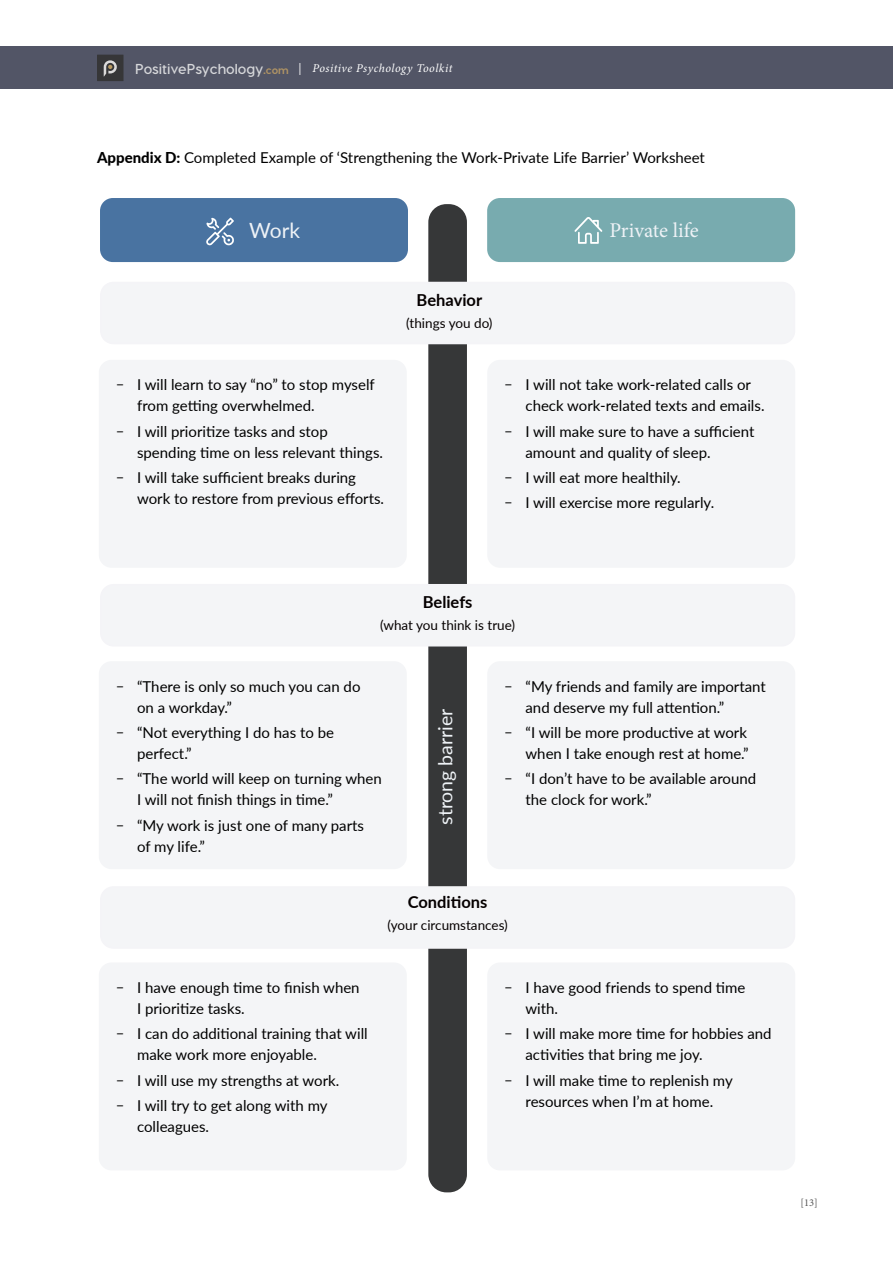
<style>
.page{position:relative;width:893px;height:1263px;background:#fff}
.page>*{position:absolute;margin:0;border:0;box-sizing:border-box;transform-origin:0 0}
.t1{font:21px "Minion Pro";letter-spacing:-.005em;color:#eef2f6}
.t2{font:21px "Lato";color:#eef2f6}
.t3{font:19.5px "Lato";color:#eef2f6}
.t4{font:700 16.5px "Lato";color:#050000}
.t5{font:15px/21px "Lato";color:#000}
.t6{font:13.5px "Lato";color:#050000}
.t7{font:italic 12px "Minion Pro";letter-spacing:.04em;color:#fff}
.t8{font:10.5px "Minion Pro";color:#555}
.s1{font-family:"Visby CF";font-weight:700;font-style:normal;font-size:14.4px;color:#d6d7da}
.s2{font-style:normal}
.s3{font-weight:800}
</style>
<div class="page">
<div style="left:0;top:46px;width:893px;height:43px;background:#525566"></div>
<div style="left:97px;top:55px;width:27px;height:26px;background:#363638"></div>
<svg style="left:104px;top:60px;width:13px;height:17px"></svg>
<div style="left:99px;top:360px;width:308px;height:208px;background:#f4f5f7;border-radius:13px"></div>
<div style="left:99px;top:661px;width:308px;height:208px;background:#f4f5f7;border-radius:13px"></div>
<div style="left:99px;top:962px;width:308px;height:208px;background:#f4f5f7;border-radius:13px"></div>
<div style="left:487px;top:360px;width:308px;height:208px;background:#f4f5f7;border-radius:13px"></div>
<div style="left:487px;top:661px;width:308px;height:208px;background:#f4f5f7;border-radius:13px"></div>
<div style="left:487px;top:962px;width:308px;height:208px;background:#f4f5f7;border-radius:13px"></div>
<div style="left:428px;top:204px;width:39px;height:988px;background:#363738;border-radius:18px"></div>
<div style="left:101px;top:282px;width:693px;height:61px;background:#f4f5f7;border-radius:13px"></div>
<div style="left:100px;top:282px;width:695px;height:62px;border:2px solid #f4f4f7;border-radius:13px"></div>
<div style="left:101px;top:585px;width:693px;height:61px;background:#f4f5f7;border-radius:13px"></div>
<div style="left:100px;top:584px;width:695px;height:62px;border:2px solid #f4f4f7;border-radius:13px"></div>
<div style="left:101px;top:887px;width:693px;height:61px;background:#f4f5f7;border-radius:13px"></div>
<div style="left:100px;top:886px;width:695px;height:63px;border:2px solid #f4f4f7;border-radius:13px"></div>
<div style="left:487px;top:198px;width:308px;height:64px;background:#78abaf;border-radius:13px"></div>
<div style="left:100px;top:198px;width:308px;height:64px;background:#4973a1;border-radius:13px"></div>
<svg style="left:574px;top:217px;width:29px;height:27px"></svg>
<svg style="left:206px;top:218px;width:28px;height:27px"></svg>
<p class="t7" style="left:135px;top:60px;width:319px"><span class="s1">PositivePsychology</span><sub>.com</sub> <span class="s2">|</span> Positive Psychology Toolkit</p>
<p class="t5" style="left:97px;top:146px;width:609px"><span class="s3">Appendix D:</span> Completed Example of ‘Strengthening the Work-Private Life Barrier’ Worksheet</p>
<h1 class="t2" style="left:249px;top:216px;width:52px">Work</h1>
<h1 class="t1" style="left:609px;top:216px;width:91px">Private life</h1>
<p class="t5" style="left:137px;top:374px;width:239px;text-indent:-21px">҄ I will learn to say “no” to stop myself from getting overwhelmed.</p>
<p class="t5" style="left:137px;top:420px;width:247px;text-indent:-21px">҄ I will prioritize tasks and stop spending time on less relevant things.</p>
<p class="t5" style="left:137px;top:466px;width:249px;text-indent:-21px">҄ I will take sufficient breaks during work to restore from previous efforts.</p>
<p class="t4" style="left:417px;top:287px;width:67px">Behavior</p>
<p class="t6" style="left:406px;top:313px;width:88px">(things you do)</p>
<p class="t5" style="left:525px;top:374px;width:241px;text-indent:-21px">҄ I will not take work-related calls or check work-related texts and emails.</p>
<p class="t5" style="left:525px;top:420px;width:230px;text-indent:-21px">҄ I will make sure to have a sufficient amount and quality of sleep.</p>
<p class="t5" style="left:504px;top:464px;width:212px;line-height:25.2px">҄ I will eat more healthily.<br>҄ I will exercise more regularly.</p>
<p class="t4" style="left:423px;top:590px;width:51px">Beliefs</p>
<p class="t6" style="left:380px;top:616px;width:137px">(what you think is true)</p>
<p class="t5" style="left:137px;top:675px;width:225px;text-indent:-21px">҄ “There is only so much you can do on a workday.”</p>
<p class="t5" style="left:137px;top:721px;width:198px;text-indent:-21px">҄ “Not everything I do has to be perfect.”</p>
<p class="t5" style="left:137px;top:768px;width:246px;text-indent:-21px">҄ “The world will keep on turning when<br>I will not finish things in time.”</p>
<p class="t5" style="left:137px;top:814px;width:229px;text-indent:-21px">҄ “My work is just one of many parts of my life.”</p>
<h2 class="t3" style="left:431px;top:825px;width:118px;rotate:-90deg">strong barrier</h2>
<p class="t5" style="left:525px;top:675px;width:242px;text-indent:-21px">҄ “My friends and family are important and deserve my full attention.”</p>
<p class="t5" style="left:504px;top:721px;width:246px;text-align:right">҄ “I will be more productive at work when I take enough rest at home.”</p>
<p class="t5" style="left:525px;top:768px;width:232px;text-indent:-21px">҄ “I don’t have to be available around the clock for work.”</p>
<p class="t5" style="left:137px;top:976px;width:224px;text-indent:-21px">҄ I have enough time to finish when<br>I prioritize tasks.</p>
<p class="t5" style="left:137px;top:1023px;width:232px;text-indent:-21px">҄ I can do additional training that will make work more enjoyable.</p>
<p class="t5" style="left:116px;top:1067px;width:225px;line-height:25.2px">҄ I will use my strengths at work. ҄ I will try to get along with my</p>
<p class="t5" style="left:137px;top:1115px;width:74px">colleagues.</p>
<p class="t4" style="left:408px;top:889px;width:81px">Conditions</p>
<p class="t6" style="left:387px;top:915px;width:122px">(your circumstances)</p>
<p class="t5" style="left:525px;top:976px;width:221px;text-indent:-21px">҄ I have good friends to spend time with.</p>
<p class="t5" style="left:525px;top:1023px;width:248px;text-indent:-21px">҄ I will make more time for hobbies and activities that bring me joy.</p>
<p class="t5" style="left:504px;top:1069px;width:230px;text-align:center">҄ I will make time to replenish my resources when I’m at home.</p>
<p class="t8" style="left:800px;top:1196px;width:19px">[13]</p>
</div>
